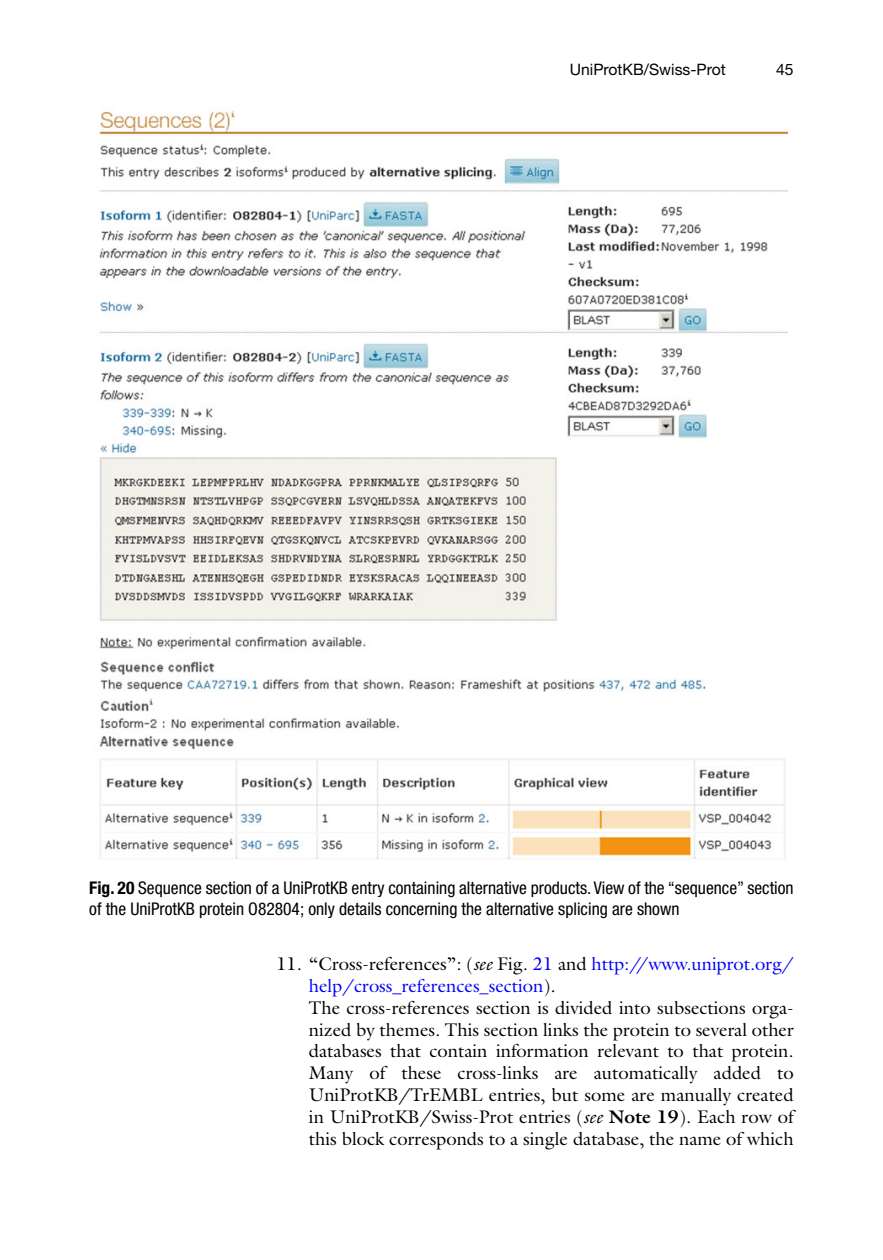
<style>
.page{position:relative;width:883px;height:1260px;background:#fff}
.page>*{position:absolute;margin:0;border:0;box-sizing:border-box;transform-origin:0 0}
.t1{font:18.38px/21.9px "Vwxkxg Galliard";color:#000}
.t2{font:condensed 17.5px/21px "Lqmvgj Helvetica Neue";color:#000}
.t3{font:15.75px "Qhcqjb Helvetica Neue";color:#000}
.s1{font-family:"Bgjnng Helvetica Neue";font-weight:700}
.s2{font-family:"Yjxvbd Galliard";font-style:italic}
.s3{color:#0000fa}
.s4{font-family:"Fgcnxg Galliard";font-weight:700}
</style>
<div class="page">
<img style="left:99px;top:107px;width:689px;height:753px">
<p class="t3" style="left:570px;top:64px;width:158px">UniProtKB/Swiss-Prot</p>
<p class="t3" style="left:776px;top:64px;width:19px">45</p>
<p class="t2" style="left:89px;top:879px;width:706px"><span class="s1">Fig. 20</span> Sequence section of a UniProtKB entry containing alternative products. View of the “sequence” section of the UniProtKB protein O82804; only details concerning the alternative splicing are shown</p>
<p class="t1" style="left:309px;top:955px;width:486px;text-indent:-33px">11. “Cross-references”: ( <span class="s2">see</span> Fig. <span class="s3">21</span> and <span class="s3">http://www.uniprot.org/ help/cross_references_section</span> ).<br>The cross-references section is divided into subsections orga&shy;nized by themes. This section links the protein to several other databases that contain information relevant to that protein.<br>Many of these cross-links are automatically added to UniProtKB/ TrEMBL entries, but some are manually created in UniProtKB/ Swiss- Prot entries ( <span class="s2">see</span> <span class="s4">Note 19</span>). Each row of this block corresponds to a single database, the name of which</p>
</div>
